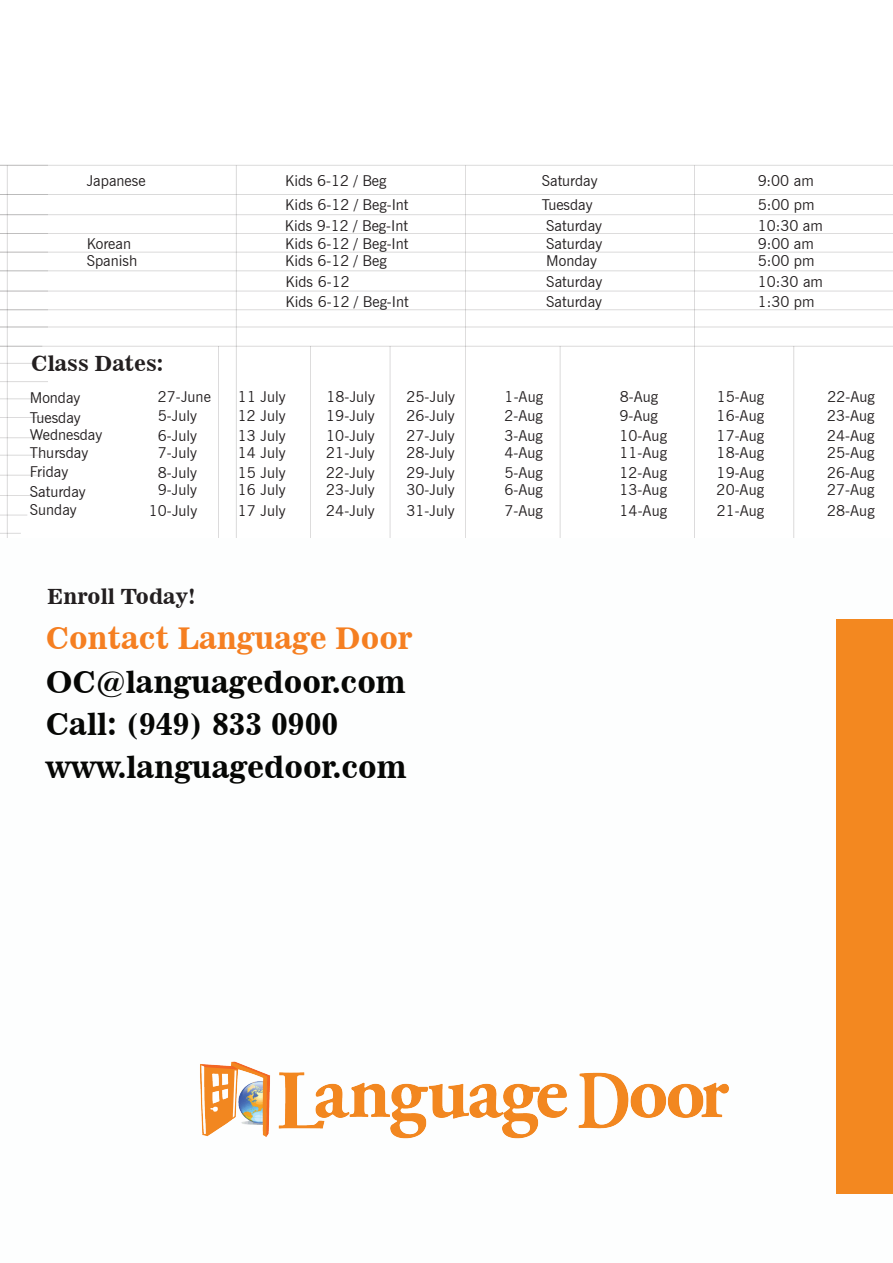
<style>
.page{position:relative;width:893px;height:1263px;background:#fff}
.page>*{position:absolute;margin:0;border:0;box-sizing:border-box;transform-origin:0 0}
.t1{font:30px "News 701 BT Bold A";color:#060705}
.t2{font:30px "News 701 BT Bold A";color:#f57f21}
.t3{font:21px "News 701 BT Bold A";color:#231f20}
.t4{font:15px/18.6px "News Gothic BT";color:#231f20}
</style>
<div class="page">
<hr style="left:7px;top:165px;width:1px;height:1033px;background:#231f20">
<hr style="left:236px;top:165px;width:1px;height:1033px;background:#231f20">
<hr style="left:0;top:165px;width:893px;height:1px;background:#231f20">
<hr style="left:0;top:194px;width:893px;height:1px;background:#231f20">
<hr style="left:0;top:214px;width:893px;height:1px;background:#231f20">
<hr style="left:0;top:233px;width:893px;height:1px;background:#231f20">
<hr style="left:0;top:252px;width:893px;height:1px;background:#231f20">
<hr style="left:0;top:270px;width:893px;height:1px;background:#231f20">
<hr style="left:0;top:291px;width:893px;height:1px;background:#231f20">
<hr style="left:0;top:309px;width:893px;height:1px;background:#231f20">
<hr style="left:0;top:327px;width:893px;height:1px;background:#231f20">
<hr style="left:0;top:346px;width:893px;height:1px;background:#231f20">
<hr style="left:465px;top:165px;width:1px;height:1033px;background:#231f20">
<hr style="left:218px;top:346px;width:1px;height:917px;background:#231f20">
<hr style="left:310px;top:346px;width:1px;height:917px;background:#231f20">
<hr style="left:390px;top:346px;width:1px;height:917px;background:#231f20">
<hr style="left:560px;top:346px;width:1px;height:917px;background:#231f20">
<hr style="left:793px;top:346px;width:1px;height:917px;background:#231f20">
<hr style="left:694px;top:165px;width:1px;height:1033px;background:#231f20">
<hr style="left:0;top:363px;width:42px;height:1px;background:#231f20">
<hr style="left:0;top:381px;width:48px;height:1px;background:#231f20">
<hr style="left:0;top:398px;width:42px;height:1px;background:#231f20">
<hr style="left:0;top:417px;width:48px;height:1px;background:#231f20">
<hr style="left:0;top:437px;width:48px;height:1px;background:#231f20">
<hr style="left:0;top:455px;width:42px;height:1px;background:#231f20">
<hr style="left:0;top:475px;width:42px;height:1px;background:#231f20">
<hr style="left:0;top:495px;width:48px;height:1px;background:#231f20">
<svg style="left:0;top:515px;width:27px;height:1px"></svg>
<svg style="left:0;top:533px;width:21px;height:1px"></svg>
<div style="left:0;top:539px;width:893px;height:724px;background:#fdfefe"></div>
<img style="left:200px;top:1061px;width:529px;height:78px">
<div style="left:836px;top:619px;width:57px;height:574px;background:#f38820"></div>
<p class="t4" style="left:87px;top:171px;width:60px">Japanese</p>
<p class="t4" style="left:285px;top:171px;width:103px">Kids 6-12 / Beg</p>
<p class="t4" style="left:542px;top:171px;width:57px">Saturday</p>
<p class="t4" style="left:758px;top:171px;width:58px">9:00 am</p>
<p class="t4" style="left:285px;top:196px;width:125px">Kids 6-12 / Beg-Int</p>
<p class="t4" style="left:542px;top:196px;width:52px">Tuesday</p>
<p class="t4" style="left:758px;top:196px;width:58px">5:00 pm</p>
<p class="t4" style="left:285px;top:216px;width:125px">Kids 9-12 / Beg-Int</p>
<p class="t4" style="left:546px;top:216px;width:57px">Saturday</p>
<p class="t4" style="left:758px;top:216px;width:67px">10:30 am</p>
<p class="t4" style="left:87px;top:235px;width:46px">Korean</p>
<p class="t4" style="left:285px;top:235px;width:125px">Kids 6-12 / Beg-Int</p>
<p class="t4" style="left:546px;top:235px;width:57px">Saturday</p>
<p class="t4" style="left:758px;top:235px;width:58px">9:00 am</p>
<p class="t4" style="left:87px;top:252px;width:52px">Spanish</p>
<p class="t4" style="left:285px;top:252px;width:103px">Kids 6-12 / Beg</p>
<p class="t4" style="left:546px;top:252px;width:52px">Monday</p>
<p class="t4" style="left:758px;top:252px;width:58px">5:00 pm</p>
<p class="t4" style="left:285px;top:273px;width:66px">Kids 6-12</p>
<p class="t4" style="left:546px;top:273px;width:57px">Saturday</p>
<p class="t4" style="left:758px;top:273px;width:67px">10:30 am</p>
<p class="t4" style="left:285px;top:292px;width:125px">Kids 6-12 / Beg-Int</p>
<p class="t4" style="left:546px;top:292px;width:57px">Saturday</p>
<p class="t4" style="left:758px;top:292px;width:58px">1:30 pm</p>
<h2 class="t3" style="left:31px;top:350px;width:134px">Class Dates:</h2>
<p class="t4" style="left:30px;top:388px;width:52px">Monday</p>
<p class="t4" style="left:158px;top:387px;width:55px">27-June</p>
<p class="t4" style="left:238px;top:387px;width:49px">11 July</p>
<p class="t4" style="left:326px;top:387px;width:50px">18-July</p>
<p class="t4" style="left:406px;top:387px;width:50px">25-July</p>
<p class="t4" style="left:505px;top:387px;width:40px">1-Aug</p>
<p class="t4" style="left:620px;top:387px;width:40px">8-Aug</p>
<p class="t4" style="left:717px;top:387px;width:49px">15-Aug</p>
<p class="t4" style="left:827px;top:387px;width:49px">22-Aug</p>
<p class="t4" style="left:158px;top:407px;width:41px">5-July</p>
<p class="t4" style="left:238px;top:407px;width:49px">12 July</p>
<p class="t4" style="left:326px;top:407px;width:50px">19-July</p>
<p class="t4" style="left:406px;top:407px;width:50px">26-July</p>
<p class="t4" style="left:504px;top:407px;width:40px">2-Aug</p>
<p class="t4" style="left:620px;top:407px;width:40px">9-Aug</p>
<p class="t4" style="left:717px;top:407px;width:49px">16-Aug</p>
<p class="t4" style="left:827px;top:407px;width:49px">23-Aug</p>
<p class="t4" style="left:158px;top:427px;width:41px">6-July</p>
<p class="t4" style="left:238px;top:427px;width:49px">13 July</p>
<p class="t4" style="left:326px;top:427px;width:50px">10-July</p>
<p class="t4" style="left:406px;top:427px;width:50px">27-July</p>
<p class="t4" style="left:504px;top:427px;width:40px">3-Aug</p>
<p class="t4" style="left:620px;top:427px;width:49px">10-Aug</p>
<p class="t4" style="left:717px;top:427px;width:49px">17-Aug</p>
<p class="t4" style="left:827px;top:427px;width:49px">24-Aug</p>
<p class="t4" style="left:158px;top:443px;width:41px">7-July</p>
<p class="t4" style="left:238px;top:443px;width:49px">14 July</p>
<p class="t4" style="left:326px;top:443px;width:50px">21-July</p>
<p class="t4" style="left:406px;top:443px;width:50px">28-July</p>
<p class="t4" style="left:504px;top:443px;width:40px">4-Aug</p>
<p class="t4" style="left:620px;top:443px;width:49px">11-Aug</p>
<p class="t4" style="left:717px;top:443px;width:49px">18-Aug</p>
<p class="t4" style="left:827px;top:443px;width:49px">25-Aug</p>
<p class="t4" style="left:158px;top:464px;width:41px">8-July</p>
<p class="t4" style="left:238px;top:464px;width:49px">15 July</p>
<p class="t4" style="left:326px;top:464px;width:50px">22-July</p>
<p class="t4" style="left:406px;top:464px;width:50px">29-July</p>
<p class="t4" style="left:504px;top:464px;width:40px">5-Aug</p>
<p class="t4" style="left:620px;top:464px;width:49px">12-Aug</p>
<p class="t4" style="left:717px;top:464px;width:49px">19-Aug</p>
<p class="t4" style="left:827px;top:464px;width:49px">26-Aug</p>
<p class="t4" style="left:158px;top:480px;width:41px">9-July</p>
<p class="t4" style="left:238px;top:480px;width:49px">16 July</p>
<p class="t4" style="left:326px;top:480px;width:50px">23-July</p>
<p class="t4" style="left:406px;top:480px;width:50px">30-July</p>
<p class="t4" style="left:504px;top:480px;width:40px">6-Aug</p>
<p class="t4" style="left:620px;top:480px;width:49px">13-Aug</p>
<p class="t4" style="left:717px;top:480px;width:49px">20-Aug</p>
<p class="t4" style="left:827px;top:480px;width:49px">27-Aug</p>
<p class="t4" style="left:149px;top:501px;width:50px">10-July</p>
<p class="t4" style="left:238px;top:501px;width:49px">17 July</p>
<p class="t4" style="left:326px;top:501px;width:50px">24-July</p>
<p class="t4" style="left:406px;top:501px;width:50px">31-July</p>
<p class="t4" style="left:504px;top:501px;width:40px">7-Aug</p>
<p class="t4" style="left:620px;top:501px;width:49px">14-Aug</p>
<p class="t4" style="left:717px;top:501px;width:49px">21-Aug</p>
<p class="t4" style="left:827px;top:501px;width:49px">28-Aug</p>
<p class="t4" style="left:30px;top:408px;width:74px">Tuesday<br>Wednesday<br>Thursday<br>Friday<br>Saturday<br>Sunday</p>
<h2 class="t3" style="left:47px;top:584px;width:150px">Enroll Today!</h2>
<h1 class="t2" style="left:46px;top:620px;width:368px">Contact Language Door</h1>
<h1 class="t1" style="left:46px;top:663px;width:362px">OC@languagedoor.com</h1>
<h1 class="t1" style="left:46px;top:706px;width:294px">Call: (949) 833 0900</h1>
<h1 class="t1" style="left:46px;top:749px;width:362px">www.languagedoor.com</h1>
</div>
